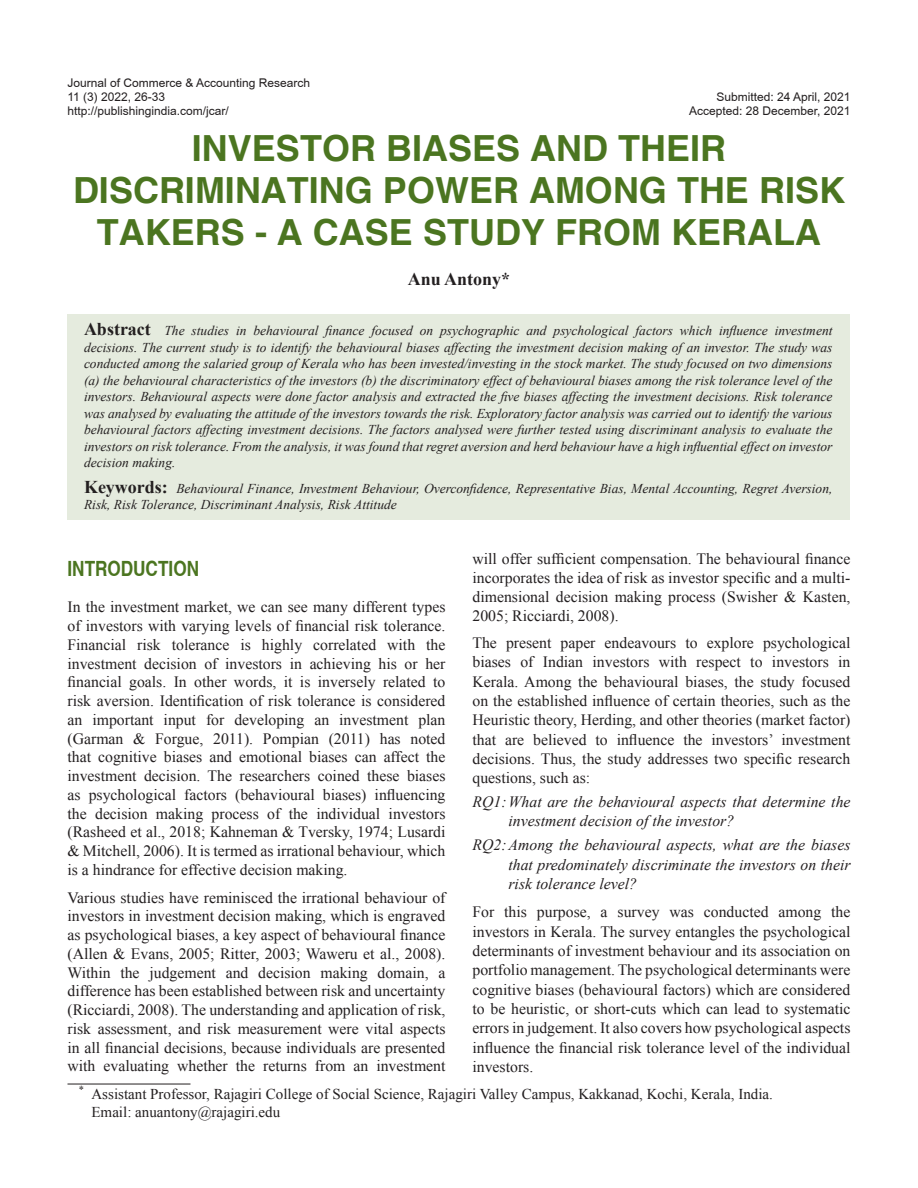
<style>
.page{position:relative;width:918px;height:1188px;background:#fff}
.page>*{position:absolute;margin:0;border:0;box-sizing:border-box;transform-origin:0 0}
.Chapter_Head{font:700 36px/42px "Helvetica";color:#4b7520;text-align:center}
.heading_1{font:700 condensed 21px "Helvetica";color:#4b7520}
.First_Page_Author{font:700 18px "Times New Roman";color:#231f20}
.body_text{font:15.75px/18.8px "Times New Roman";color:#231f20;text-align:justify}
.list-1{font:italic 15.75px/19.4px "Times New Roman";color:#231f20}
.footnote{font:15px/18px "Times New Roman";color:#231f20}
.abstract{font:italic 13.5px/16.5px "Times New Roman";color:#231f20;text-align:justify}
.t1{font:12px "Arial";color:#231f20}
.s1{font-weight:700;font-style:normal;font-size:18px}
</style>
<div class="page">
<hr style="left:68px;top:1084px;width:122px;height:1px;background:#231f20">
<div style="left:68px;top:314px;width:782px;height:206px;background:#e5ebde"></div>
<p class="t1" style="left:68px;top:76px;width:244px">Journal of Commerce &amp; Accounting Research</p>
<p class="t1" style="left:68px;top:90px;width:99px">11 (3) 2022, 26-33</p>
<p class="t1" style="left:68px;top:104px;width:163px">http://publishingindia.com/jcar/</p>
<p class="t1" style="left:716px;top:90px;width:136px">Submitted: 24 April, 2021</p>
<p class="t1" style="left:689px;top:104px;width:163px">Accepted: 28 December, 2021</p>
<p class="Chapter_Head" style="left:73px;top:129px;width:774px">INVESTOR BIASES AND THEIR<br>DISCRIMINATING POWER AMONG THE RISK<br>TAKERS - A CASE STUDY FROM KERALA</p>
<p class="First_Page_Author" style="left:408px;top:266px;width:104px">Anu Antony*</p>
<p class="abstract" style="left:84px;top:322px;width:750px"><span class="s1">Abstract</span> The studies in behavioural finance focused on psychographic and psychological factors which influence investment decisions. The current study is to identify the behavioural biases affecting the investment decision making of an investor. The study was conducted among the salaried group of Kerala who has been invested/investing in the stock market. The study focused on two dimensions (a) the behavioural characteristics of the investors (b) the discriminatory effect of behavioural biases among the risk tolerance level of the investors. Behavioural aspects were done factor analysis and extracted the five biases affecting the investment decisions. Risk tolerance was analysed by evaluating the attitude of the investors towards the risk. Exploratory factor analysis was carried out to identify the various behavioural factors affecting investment decisions. The factors analysed were further tested using discriminant analysis to evaluate the investors on risk tolerance. From the analysis, it was found that regret aversion and herd behaviour have a high influential effect on investor decision making.</p>
<p class="abstract" style="left:84px;top:480px;width:750px"><span class="s1">Keywords:</span> Behavioural Finance, Investment Behaviour, Overconfidence, Representative Bias, Mental Accounting, Regret Aversion,<br>Risk, Risk Tolerance, Discriminant Analysis, Risk Attitude</p>
<p class="body_text" style="left:472px;top:550px;width:380px">will offer sufficient compensation. The behavioural finance incorporates the idea of risk as investor specific and a multi&shy;dimensional decision making process (Swisher &amp; Kasten, 2005; Ricciardi, 2008).</p>
<p class="body_text" style="left:472px;top:633px;width:380px;line-height:19.2px">The present paper endeavours to explore psychological biases of Indian investors with respect to investors in Kerala. Among the behavioural biases, the study focused on the established influence of certain theories, such as the Heuristic theory, Herding, and other theories (market factor) that are believed to influence the investors’ investment decisions. Thus, the study addresses two specific research questions, such as:</p>
<p class="list-1" style="left:508px;top:792px;width:344px;text-indent:-36px">RQ1:What are the behavioural aspects that determine the investment decision of the investor?</p>
<p class="list-1" style="left:508px;top:835px;width:344px;text-align:justify;text-indent:-36px">RQ2:Among the behavioural aspects, what are the biases that predominately discriminate the investors on their risk tolerance level?</p>
<p class="body_text" style="left:472px;top:902px;width:380px;line-height:19.4px">For this purpose, a survey was conducted among the investors in Kerala. The survey entangles the psychological determinants of investment behaviour and its association on portfolio management. The psychological determinants were cognitive biases (behavioural factors) which are considered to be heuristic, or short-cuts which can lead to systematic errors in judgement. It also covers how psychological aspects influence the financial risk tolerance level of the individual investors.</p>
<p class="footnote" style="left:92px;top:1085px;width:683px;text-indent:-13px"><sup>*</sup> Assistant Professor, Rajagiri College of Social Science, Rajagiri Valley Campus, Kakkanad, Kochi, Kerala, India.<br>Email: anuantony@rajagiri.edu</p>
<p class="heading_1" style="left:68px;top:556px;width:133px">INTRODUCTION</p>
<p class="body_text" style="left:68px;top:598px;width:380px">In the investment market, we can see many different types of investors with varying levels of financial risk tolerance.<br>Financial risk tolerance is highly correlated with the investment decision of investors in achieving his or her financial goals. In other words, it is inversely related to risk aversion. Identification of risk tolerance is considered an important input for developing an investment plan (Garman &amp; Forgue, 2011). Pompian (2011) has noted that cognitive biases and emotional biases can affect the investment decision. The researchers coined these biases as psychological factors (behavioural biases) influencing the decision making process of the individual investors (Rasheed et al., 2018; Kahneman &amp; Tversky, 1974; Lusardi &amp; Mitchell, 2006). It is termed as irrational behaviour, which is a hindrance for effective decision making.</p>
<p class="body_text" style="left:68px;top:888px;width:380px">Various studies have reminisced the irrational behaviour of investors in investment decision making, which is engraved as psychological biases, a key aspect of behavioural finance (Allen &amp; Evans, 2005; Ritter, 2003; Waweru et al., 2008).<br>Within the judgement and decision making domain, a difference has been established between risk and uncertainty (Ricciardi, 2008). The understanding and application of risk, risk assessment, and risk measurement were vital aspects in all financial decisions, because individuals are presented with evaluating whether the returns from an investment</p>
</div>
